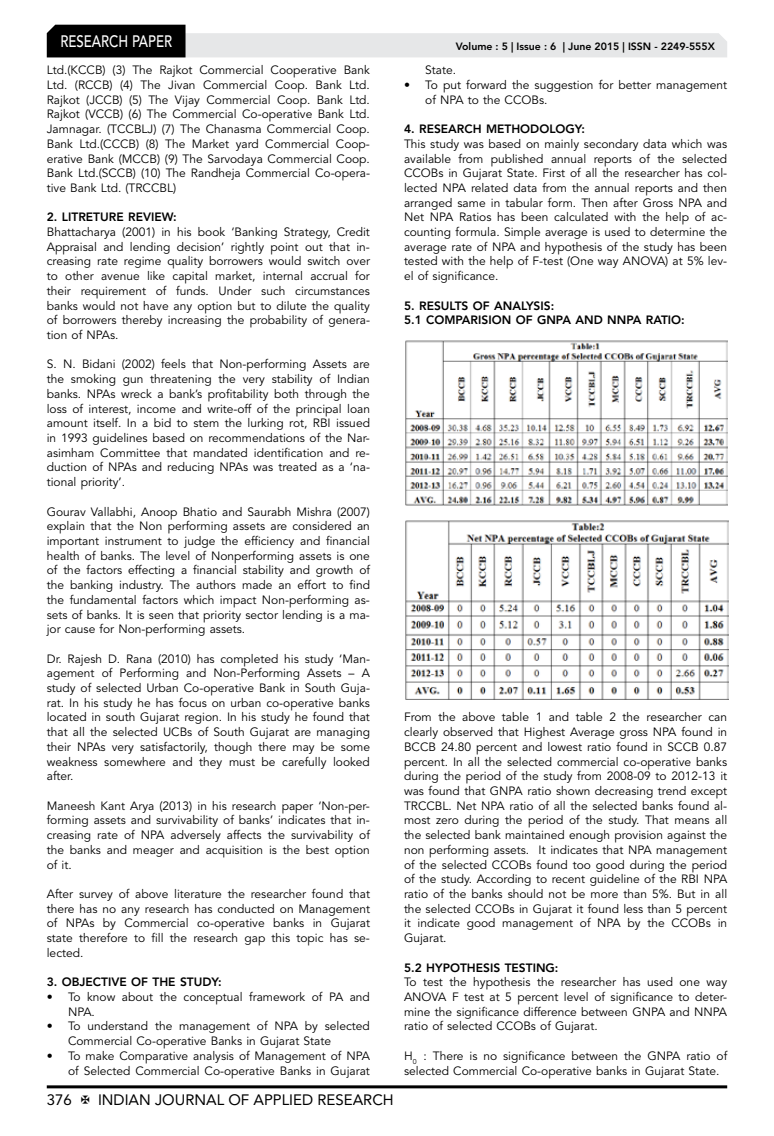
<style>
.page{position:relative;width:774px;height:1136px;background:#fff}
.page>*{position:absolute;margin:0;border:0;box-sizing:border-box;transform-origin:0 0}
.t1{font:500 16.5px "Avenir LT Std";color:#fff;scale:.8 1}
.t2{font:15px "Avenir LT Std";color:#000}
.t3{font:12px/14.7px "Avenir LT Std";color:#000;text-align:justify}
.t4{font:800 12px/14.7px "Avenir LT Std";color:#000}
.t5{font:800 10.5px "Avenir LT Std";color:#000}
</style>
<div class="page">
<hr style="left:47px;top:1085px;width:680px;height:3px;background:#000">
<svg style="left:47px;top:25px;width:680px;height:32px"></svg>
<img style="left:405px;top:340px;width:323px;height:165px">
<img style="left:405px;top:520px;width:324px;height:179px">
<h1 class="t1" style="left:60px;top:32px;width:139px">RESEARCH PAPER</h1>
<p class="t3" style="left:47px;top:63px;width:325px">Ltd.(KCCB) (3) The Rajkot Commercial Cooperative Bank Ltd. (RCCB) (4) The Jivan Commercial Coop. Bank Ltd.<br>Rajkot (JCCB) (5) The Vijay Commercial Coop. Bank Ltd.<br>Rajkot (VCCB) (6) The Commercial Co-operative Bank Ltd.<br>Jamnagar. (TCCBLJ) (7) The Chanasma Commercial Coop.<br>Bank Ltd.(CCCB) (8) The Market yard Commercial Coop&shy;erative Bank (MCCB) (9) The Sarvodaya Commercial Coop.<br>Bank Ltd.(SCCB) (10) The Randheja Commercial Co-opera&shy;tive Bank Ltd. (TRCCBL)</p>
<p class="t4" style="left:47px;top:210px;width:131px">2. LITRETURE REVIEW:</p>
<p class="t3" style="left:47px;top:225px;width:325px">Bhattacharya (2001) in his book ‘Banking Strategy, Credit Appraisal and lending decision’ rightly point out that in&shy;creasing rate regime quality borrowers would switch over to other avenue like capital market, internal accrual for their requirement of funds. Under such circumstances banks would not have any option but to dilute the quality of borrowers thereby increasing the probability of genera&shy;tion of NPAs.</p>
<p class="t3" style="left:47px;top:357px;width:325px">S. N. Bidani (2002) feels that Non-performing Assets are the smoking gun threatening the very stability of Indian banks. NPAs wreck a bank’s profitability both through the loss of interest, income and write-off of the principal loan amount itself. In a bid to stem the lurking rot, RBI issued in 1993 guidelines based on recommendations of the Nar&shy;asimham Committee that mandated identification and re&shy;duction of NPAs and reducing NPAs was treated as a ‘na&shy;tional priority’.</p>
<p class="t3" style="left:47px;top:504px;width:325px">Gourav Vallabhi, Anoop Bhatio and Saurabh Mishra (2007) explain that the Non performing assets are considered an important instrument to judge the efficiency and financial health of banks. The level of Nonperforming assets is one of the factors effecting a financial stability and growth of the banking industry. The authors made an effort to find the fundamental factors which impact Non-performing as&shy;sets of banks. It is seen that priority sector lending is a ma&shy;jor cause for Non-performing assets.</p>
<p class="t3" style="left:47px;top:651px;width:325px">Dr. Rajesh D. Rana (2010) has completed his study ‘Man&shy;agement of Performing and Non-Performing Assets – A study of selected Urban Co-operative Bank in South Guja&shy;rat. In his study he has focus on urban co-operative banks located in south Gujarat region. In his study he found that that all the selected UCBs of South Gujarat are managing their NPAs very satisfactorily, though there may be some weakness somewhere and they must be carefully looked after.</p>
<p class="t3" style="left:47px;top:798px;width:325px">Maneesh Kant Arya (2013) in his research paper ‘Non-per&shy;forming assets and survivability of banks’ indicates that in&shy;creasing rate of NPA adversely affects the survivability of the banks and meager and acquisition is the best option of it.</p>
<p class="t3" style="left:47px;top:886px;width:325px">After survey of above literature the researcher found that there has no any research has conducted on Management of NPAs by Commercial co-operative banks in Gujarat state therefore to fill the research gap this topic has se&shy;lected.</p>
<p class="t4" style="left:47px;top:974px;width:176px">3. OBJECTIVE OF THE STUDY:</p>
<p class="t3" style="left:68px;top:989px;width:303px;text-indent:-21px">• To know about the conceptual framework of PA and<br>NPA.</p>
<p class="t3" style="left:68px;top:1019px;width:303px;text-indent:-21px">• To understand the management of NPA by selected<br>Commercial Co-operative Banks in Gujarat State</p>
<p class="t3" style="left:47px;top:1048px;width:325px;text-align:right">• To make Comparative analysis of Management of NPA of Selected Commercial Co-operative Banks in Gujarat</p>
<p class="t2" style="left:47px;top:1090px;width:27px">376</p>
<p class="t2" style="left:98px;top:1090px;width:297px">INDIAN JOURNAL OF APPLIED RESEARCH</p>
<p class="t5" style="left:456px;top:41px;width:261px">Volume : 5 | Issue : 6 | June 2015 | ISSN - 2249-555X</p>
<p class="t3" style="left:425px;top:63px;width:32px">State.</p>
<p class="t3" style="left:425px;top:78px;width:303px;text-indent:-21px">• To put forward the suggestion for better management of NPA to the CCOBs.</p>
<p class="t4" style="left:404px;top:122px;width:182px">4. RESEARCH METHODOLOGY:</p>
<p class="t3" style="left:404px;top:137px;width:325px">This study was based on mainly secondary data which was available from published annual reports of the selected CCOBs in Gujarat State. First of all the researcher has col&shy;lected NPA related data from the annual reports and then arranged same in tabular form. Then after Gross NPA and Net NPA Ratios has been calculated with the help of ac&shy;counting formula. Simple average is used to determine the average rate of NPA and hypothesis of the study has been tested with the help of F-test (One way ANOVA) at 5% lev&shy;el of significance.</p>
<p class="t4" style="left:404px;top:298px;width:282px">5. RESULTS OF ANALYSIS:<br>5.1 COMPARISION OF GNPA AND NNPA RATIO:</p>
<p class="t3" style="left:404px;top:710px;width:325px">From the above table 1 and table 2 the researcher can clearly observed that Highest Average gross NPA found in BCCB 24.80 percent and lowest ratio found in SCCB 0.87 percent. In all the selected commercial co-operative banks during the period of the study from 2008-09 to 2012-13 it was found that GNPA ratio shown decreasing trend except TRCCBL. Net NPA ratio of all the selected banks found al&shy;most zero during the period of the study. That means all the selected bank maintained enough provision against the non performing assets. It indicates that NPA management of the selected CCOBs found too good during the period of the study. According to recent guideline of the RBI NPA ratio of the banks should not be more than 5%. But in all the selected CCOBs in Gujarat it found less than 5 percent it indicate good management of NPA by the CCOBs in Gujarat.</p>
<p class="t4" style="left:404px;top:959px;width:156px">5.2 HYPOTHESIS TESTING:</p>
<p class="t3" style="left:404px;top:974px;width:325px">To test the hypothesis the researcher has used one way ANOVA F test at 5 percent level of significance to deter&shy;mine the significance difference between GNPA and NNPA ratio of selected CCOBs of Gujarat.</p>
<p class="t3" style="left:404px;top:1048px;width:325px">H<sub>0</sub> : There is no significance between the GNPA ratio of selected Commercial Co-operative banks in Gujarat State.</p>
</div>
